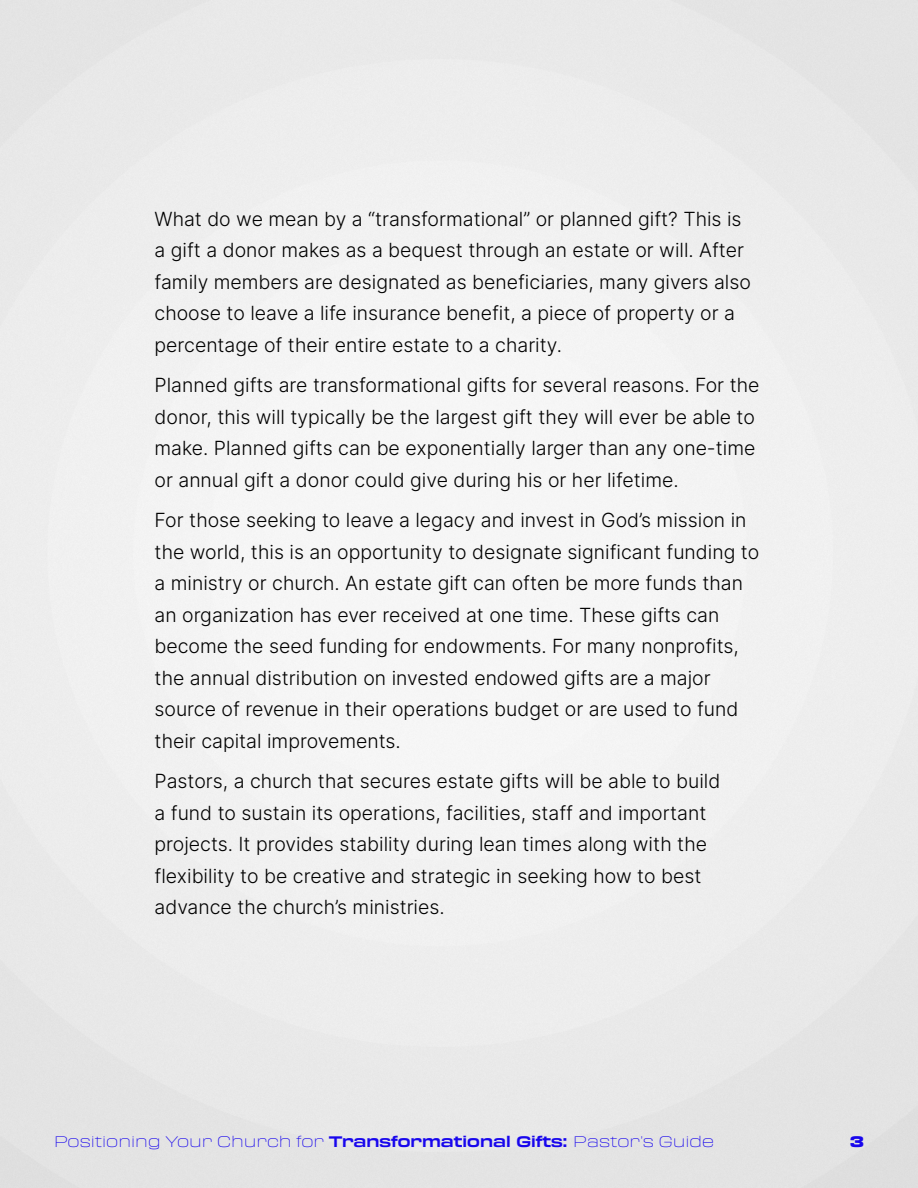
<style>
.page{position:relative;width:918px;height:1188px;background:#fff}
.page>*{position:absolute;margin:0;border:0;box-sizing:border-box;transform-origin:0 0}
.Paragraph_Style_1{font:300 19.5px/31.5px "Inter";color:#000}
.t1{font:100 expanded 15px "Transducer";color:#1806ed}
.t2{font:900 expanded 15px "Transducer";color:#1806ed}
.s1{font-weight:700}
</style>
<div class="page">
<p class="Paragraph_Style_1" style="left:155px;top:203px;width:598px">What do we mean by a “transformational” or planned gift? This is a gift a donor makes as a bequest through an estate or will. After family members are designated as beneficiaries, many givers also choose to leave a life insurance benefit, a piece of property or a percentage of their entire estate to a charity.</p>
<p class="Paragraph_Style_1" style="left:155px;top:369px;width:607px">Planned gifts are transformational gifts for several reasons. For the donor, this will typically be the largest gift they will ever be able to make. Planned gifts can be exponentially larger than any one-time or annual gift a donor could give during his or her lifetime.</p>
<p class="Paragraph_Style_1" style="left:155px;top:504px;width:606px">For those seeking to leave a legacy and invest in God’s mission in the world, this is an opportunity to designate significant funding to a ministry or church. An estate gift can often be more funds than an organization has ever received at one time. These gifts can become the seed funding for endowments. For many nonprofits, the annual distribution on invested endowed gifts are a major source of revenue in their operations budget or are used to fund their capital improvements.</p>
<p class="Paragraph_Style_1" style="left:155px;top:765px;width:567px">Pastors, a church that secures estate gifts will be able to build a fund to sustain its operations, facilities, staff and important projects. It provides stability during lean times along with the flexibility to be creative and strategic in seeking how to best advance the church’s ministries.</p>
<p class="t1" style="left:54px;top:1132px;width:662px">Positioning Your Church for <span class="s1">Transformational Gifts:</span> Pastor’s Guide</p>
<p class="t2" style="left:850px;top:1130px;width:15px">3</p>
</div>
